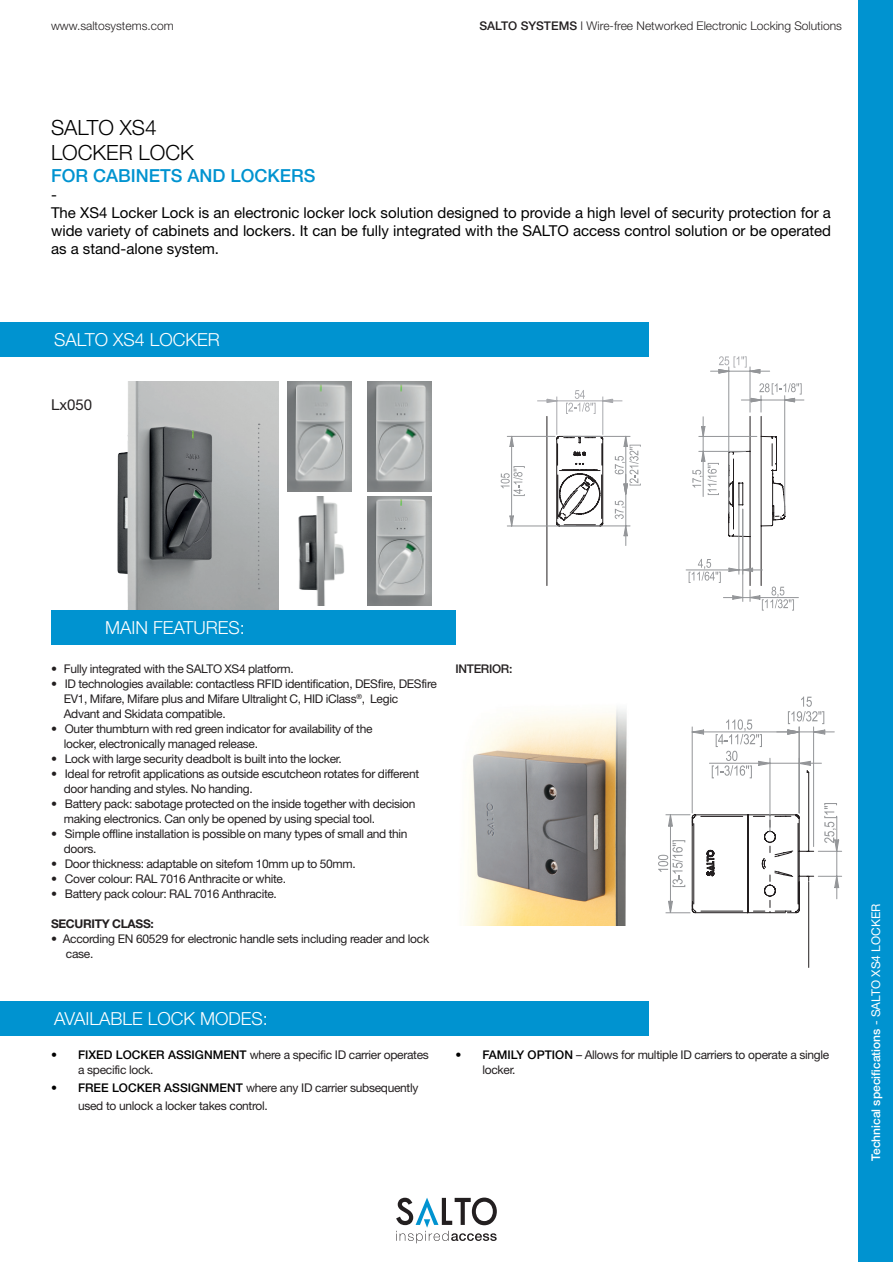
<style>
.page{position:relative;width:893px;height:1263px;background:#fff}
.page>*{position:absolute;margin:0;border:0;box-sizing:border-box;transform-origin:0 0}
.t1{font:300 21px/25.2px "Helvetica Neue LT Std";color:#000}
.t2{font:300 18px "Helvetica Neue LT Std";color:#fff}
.t3{font:500 18px "Helvetica Neue LT Std";color:#0093d0}
.t4{font:15px/18px "Helvetica Neue LT Std";color:#000}
.t5{font:15px "Helvetica Neue LT Std";color:#231f20}
.t6{font:12px/15px "Helvetica Neue LT Std";letter-spacing:-.025em;color:#231f20}
.t7{font:300 12px "Helvetica Neue LT Std";color:#231f20}
.t8{font:500 12px "Helvetica Neue LT Std";color:#fff}
.t9{font:700 12px "Helvetica Neue LT Std";letter-spacing:-.025em;color:#231f20}
.t10{font:500 12px "Helvetica Neue LT Std";letter-spacing:-.025em;color:#231f20}
.s1{font-weight:500}
.s2{font-weight:500;color:#000}
.s3{font-weight:400}
</style>
<div class="page">
<div style="left:859px;top:1px;width:34px;height:1261px;background:#0093d0"></div>
<svg style="left:396px;top:1197px;width:101px;height:46px"></svg>
<img style="left:71px;top:382px;width:208px;height:229px">
<div style="left:0;top:322px;width:649px;height:34px;background:#0093d0"></div>
<div style="left:51px;top:611px;width:404px;height:34px;background:#0093d0"></div>
<svg style="left:258px;top:424px;width:2px;height:165px"></svg>
<div style="left:0;top:1001px;width:649px;height:34px;background:#0093d0"></div>
<svg style="left:501px;top:466px;width:24px;height:30px"></svg>
<svg style="left:509px;top:515px;width:5px;height:11px"></svg>
<svg style="left:509px;top:437px;width:5px;height:10px"></svg>
<hr style="left:511px;top:436px;width:1px;height:90px;background:#939598">
<hr style="left:507px;top:436px;width:48px;height:1px;background:#939598">
<hr style="left:507px;top:526px;width:69px;height:1px;background:#939598">
<hr style="left:537px;top:401px;width:85px;height:1px;background:#a8a9ad">
<svg style="left:718px;top:356px;width:42px;height:18px"></svg>
<hr style="left:710px;top:371px;width:60px;height:1px;background:#939598">
<hr style="left:750px;top:367px;width:1px;height:45px;background:#939598">
<hr style="left:728px;top:367px;width:1px;height:146px;background:#939598">
<hr style="left:741px;top:400px;width:63px;height:1px;background:#939598">
<svg style="left:546px;top:383px;width:256px;height:228px"></svg>
<hr style="left:625px;top:436px;width:1px;height:58px;background:#939598">
<hr style="left:563px;top:436px;width:67px;height:1px;background:#939598">
<svg style="left:658px;top:696px;width:184px;height:272px"></svg>
<hr style="left:799px;top:758px;width:1px;height:55px;background:#939598">
<hr style="left:770px;top:758px;width:1px;height:74px;background:#939598">
<hr style="left:709px;top:763px;width:112px;height:1px;background:#939598">
<img style="left:465px;top:709px;width:162px;height:216px">
<img style="left:287px;top:382px;width:64px;height:109px">
<img style="left:298px;top:496px;width:47px;height:109px">
<img style="left:368px;top:382px;width:64px;height:109px">
<img style="left:368px;top:496px;width:64px;height:109px">
<p class="t7" style="left:51px;top:18px;width:124px">www.saltosystems.com</p>
<p class="t7" style="left:479px;top:19px;width:364px"><span class="s1">SALTO SYSTEMS</span> I Wire-free Networked Electronic Locking Solutions</p>
<h1 class="t1" style="left:51px;top:114px;width:144px">SALTO XS4<br>LOCKER LOCK</h1>
<h2 class="t3" style="left:51px;top:164px;width:266px">FOR CABINETS AND LOCKERS</h2>
<p class="t4" style="left:51px;top:185px;width:782px">-<br>The XS4 Locker Lock is an electronic locker lock solution designed to provide a high level of security protection for a wide variety of cabinets and lockers. It can be fully integrated with the SALTO access control solution or be operated as a stand-alone system.</p>
<h2 class="t2" style="left:54px;top:328px;width:167px">SALTO XS4 LOCKER</h2>
<p class="t5" style="left:51px;top:396px;width:43px">Lx050</p>
<h2 class="t2" style="left:105px;top:617px;width:141px">MAIN FEATURES:</h2>
<p class="t6" style="left:51px;top:661px;width:244px">• Fully integrated with the SALTO XS4 platform.</p>
<p class="t6" style="left:64px;top:676px;width:375px;text-indent:-13px">• ID technologies available: contactless RFID identification, DESfire, DESfire<br>EV1, Mifare, Mifare plus and Mifare Ultralight C, HID iClass<sup>®</sup>, Legic<br>Advant and Skidata compatible.</p>
<p class="t6" style="left:64px;top:721px;width:310px;text-indent:-13px">• Outer thumbturn with red green indicator for availability of the locker, electronically managed release.</p>
<p class="t6" style="left:51px;top:751px;width:292px">• Lock with large security deadbolt is built into the locker.</p>
<p class="t6" style="left:64px;top:766px;width:357px;text-indent:-13px">• Ideal for retrofit applications as outside escutcheon rotates for different door handing and styles. No handing.</p>
<p class="t6" style="left:64px;top:796px;width:353px;text-indent:-13px">• Battery pack: sabotage protected on the inside together with decision making electronics. Can only be opened by using special tool.</p>
<p class="t6" style="left:64px;top:826px;width:345px;text-indent:-13px">• Simple offline installation is possible on many types of small and thin doors.</p>
<p class="t6" style="left:51px;top:856px;width:306px">• Door thickness: adaptable on sitefom 10mm up to 50mm.</p>
<p class="t6" style="left:51px;top:871px;width:236px">• Cover colour: RAL 7016 Anthracite or white.</p>
<p class="t6" style="left:51px;top:886px;width:227px">• Battery pack colour: RAL 7016 Anthracite.</p>
<p class="t9" style="left:51px;top:916px;width:104px">SECURITY CLASS:</p>
<p class="t6" style="left:66px;top:931px;width:365px;text-indent:-15px">• According EN 60529 for electronic handle sets including reader and lock case.</p>
<p class="t10" style="left:455px;top:662px;width:58px">INTERIOR:</p>
<h2 class="t2" style="left:54px;top:1007px;width:215px">AVAILABLE LOCK MODES:</h2>
<p class="t6" style="left:78px;top:1047px;width:352px;text-indent:-27px"><span class="s2">• FIXED LOCKER ASSIGNMENT</span> where a specific ID carrier operates a specific lock.</p>
<p class="t6" style="left:78px;top:1078px;width:342px;line-height:18px;text-indent:-27px"><span class="s2">• FREE LOCKER ASSIGNMENT</span> where any ID carrier subsequently used to unlock a locker takes control.</p>
<p class="t6" style="left:482px;top:1047px;width:348px;text-indent:-27px"><span class="s2">• FAMILY OPTION</span> – Allows for multiple ID carriers to operate a single locker.</p>
<p class="t8" style="left:869px;top:1161px;width:259px;rotate:-90deg">Technical specifications <span class="s3">- SALTO XS4 LOCKER</span></p>
</div>
